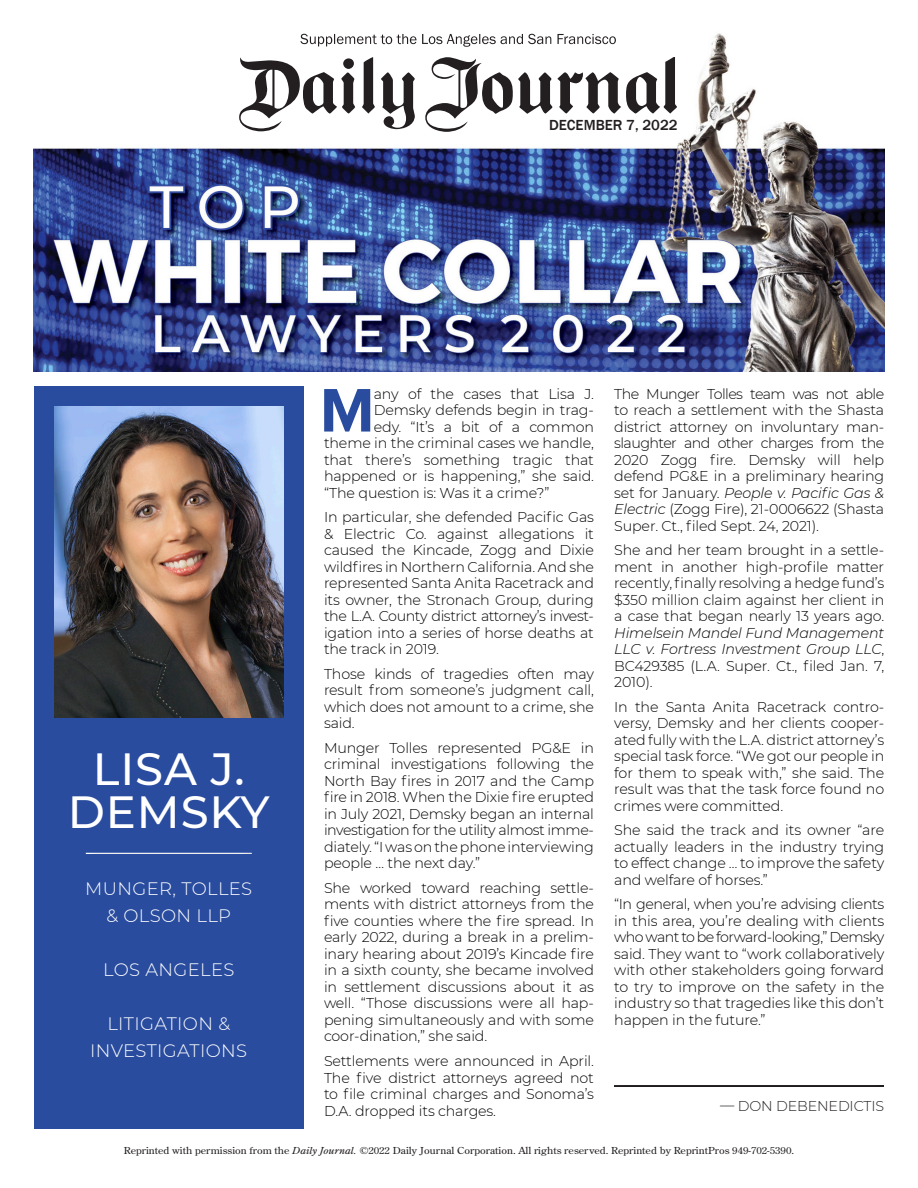
<style>
.page{position:relative;width:918px;height:1188px;background:#fff}
.page>*{position:absolute;margin:0;border:0;box-sizing:border-box;transform-origin:0 0}
.Drop_Cap{font:700 63.75px "Proxima Nova";color:#294c9f}
.Drop_Cap-2{font:500 45px "Montserrat";letter-spacing:.02em;color:#fff}
.Drop_Cap-3{font:300 18px/27px "Montserrat";letter-spacing:.02em;color:#fff;text-align:center}
.t1{font:500 15px "Franklin Gothic";color:#231f20}
.Drop_Cap-4{font:300 14.25px/16.5px "Montserrat";letter-spacing:-.01em;color:#000;text-align:justify}
.Drop_Cap-5{font:300 14.25px "Montserrat";letter-spacing:-.01em;color:#231f20}
.t2{font:9.6px "Century Old Style Std";color:#231f20;scale:1.12 1}
.s1{font-style:italic}
</style>
<div class="page">
<img style="left:34px;top:33px;width:850px;height:338px">
<div style="left:34px;top:387px;width:270px;height:742px;background:#294c9f"></div>
<hr style="left:84px;top:852px;width:169px;height:4px;background:#231f20;opacity:.75">
<img style="left:54px;top:407px;width:230px;height:310px">
<svg style="left:300px;top:34px;width:316px;height:13px"></svg>
<svg style="left:362px;top:57px;width:13px;height:57px"></svg>
<svg style="left:239px;top:57px;width:116px;height:74px"></svg>
<svg style="left:381px;top:72px;width:34px;height:57px"></svg>
<svg style="left:425px;top:57px;width:252px;height:75px"></svg>
<hr style="left:614px;top:1084px;width:273px;height:4px;background:#231f20;opacity:.75">
<p class="t1" style="left:549px;top:116px;width:130px">DECEMBER 7, 2022</p>
<p class="Drop_Cap-2" style="left:93px;top:738px;width:154px">LISA J.</p>
<p class="Drop_Cap-2" style="left:68px;top:780px;width:204px">DEMSKY</p>
<p class="Drop_Cap-3" style="left:85px;top:875px;width:169px">MUNGER, TOLLES &amp; OLSON LLP</p>
<p class="Drop_Cap-3" style="left:103px;top:956px;width:133px">LOS ANGELES</p>
<p class="Drop_Cap-3" style="left:90px;top:1010px;width:158px">LITIGATION &amp;<br>INVESTIGATIONS</p>
<p class="Drop_Cap" style="left:320px;top:381px;width:56px">M</p>
<p class="Drop_Cap-4" style="left:374px;top:385px;width:222px">any of the cases that Lisa J.</p>
<p class="Drop_Cap-4" style="left:374px;top:401px;width:222px">Demsky defends begin in trag-</p>
<p class="Drop_Cap-4" style="left:374px;top:418px;width:222px">edy. “It’s a bit of a common</p>
<p class="Drop_Cap-4" style="left:324px;top:434px;width:271px">theme in the criminal cases we handle,</p>
<p class="Drop_Cap-4" style="left:324px;top:451px;width:271px">that there’s something tragic that</p>
<p class="Drop_Cap-4" style="left:324px;top:467px;width:272px">happened or is happening,” she said.</p>
<p class="Drop_Cap-4" style="left:324px;top:484px;width:227px">“The question is: Was it a crime?”</p>
<p class="Drop_Cap-4" style="left:324px;top:508px;width:272px">In particular, she defended Pacific Gas &amp; Electric Co. against allegations it caused the Kincade, Zogg and Dixie wildfires in Northern California. And she represented Santa Anita Racetrack and its owner, the Stronach Group, during the L.A. County district attorney’s invest&shy;igation into a series of horse deaths at the track in 2019.</p>
<p class="Drop_Cap-4" style="left:324px;top:665px;width:272px">Those kinds of tragedies often may result from someone’s judgment call, which does not amount to a crime, she said.</p>
<p class="Drop_Cap-4" style="left:324px;top:739px;width:272px">Munger Tolles represented PG&amp;E in criminal investigations following the North Bay fires in 2017 and the Camp fire in 2018. When the Dixie fire erupted in July 2021, Demsky began an internal investigation for the utility almost imme&shy;diately. “I was on the phone interviewing people … the next day.”</p>
<p class="Drop_Cap-4" style="left:324px;top:879px;width:272px">She worked toward reaching settle&shy;ments with district attorneys from the five counties where the fire spread. In early 2022, during a break in a prelim&shy;inary hearing about 2019’s Kincade fire in a sixth county, she became involved in settlement discussions about it as well. “Those discussions were all hap&shy;pening simultaneously and with some coor-dination,” she said.</p>
<p class="Drop_Cap-4" style="left:324px;top:1052px;width:272px">Settlements were announced in April.<br>The five district attorneys agreed not to file criminal charges and Sonoma’s D.A. dropped its charges.</p>
<p class="Drop_Cap-4" style="left:614px;top:385px;width:272px">The Munger Tolles team was not able to reach a settlement with the Shasta district attorney on involuntary man&shy;slaughter and other charges from the 2020 Zogg fire. Demsky will help defend PG&amp;E in a preliminary hearing set for January. <span class="s1">People v. Pacific Gas &amp; Electric</span> (Zogg Fire), 21-0006622 (Shasta Super. Ct., filed Sept. 24, 2021).</p>
<p class="Drop_Cap-4" style="left:614px;top:541px;width:272px">She and her team brought in a settle&shy;ment in another high-profile matter recently, finally resolving a hedge fund’s $350 million claim against her client in a case that began nearly 13 years ago.<br><span class="s1">Himelsein Mandel Fund Management LLC v. Fortress Investment Group LLC</span>, BC429385 (L.A. Super. Ct., filed Jan. 7, 2010).</p>
<p class="Drop_Cap-4" style="left:614px;top:698px;width:272px">In the Santa Anita Racetrack contro&shy;versy, Demsky and her clients cooper&shy;ated fully with the L.A. district attorney’s special task force. “We got our people in for them to speak with,” she said. The result was that the task force found no crimes were committed.</p>
<p class="Drop_Cap-4" style="left:614px;top:822px;width:272px">She said the track and its owner “are actually leaders in the industry trying to effect change … to improve the safety and welfare of horses.”</p>
<p class="Drop_Cap-4" style="left:614px;top:896px;width:272px">“In general, when you’re advising clients in this area, you’re dealing with clients who want to be forward-looking,” Demsky said. They want to “work collaboratively with other stakeholders going forward to try to improve on the safety in the industry so that tragedies like this don’t happen in the future.”</p>
<p class="Drop_Cap-5" style="left:720px;top:1096px;width:166px">— DON DEBENEDICTIS</p>
<p class="t2" style="left:124px;top:1145px;width:600px">Reprinted with permission from the <span class="s1">Daily Journal.</span> ©2022 Daily Journal Corporation. All rights reserved. Reprinted by ReprintPros 949-702-5390.</p>
</div>
